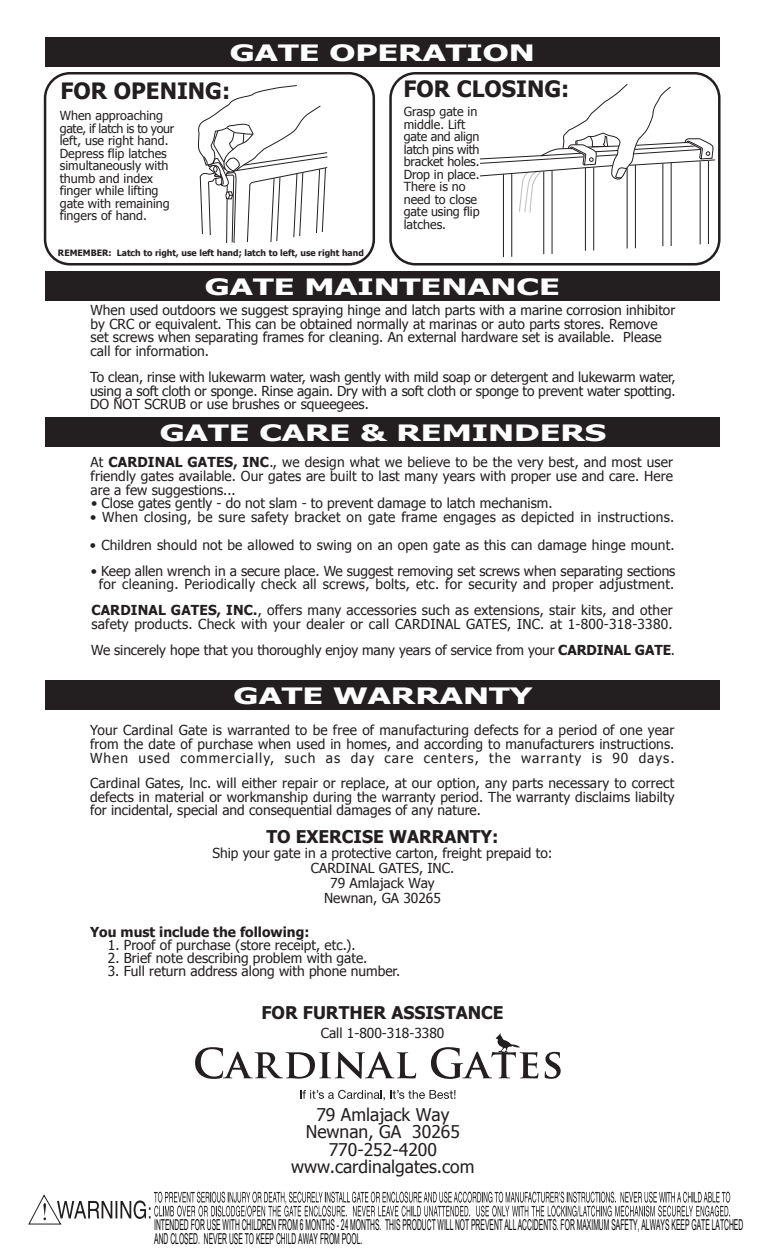
<style>
.page{position:relative;width:765px;height:1260px;background:#fff}
.page>*{position:absolute;margin:0;border:0;box-sizing:border-box;transform-origin:0 0}
.t1{font:700 22.5px "Tahoma";color:#fff;scale:1.5 1}
.t2{font:700 22.5px "Tahoma";color:#231f20}
.t3{font:17.5px/17.5px "Tahoma";color:#231f20;text-align:center}
.t4{font:700 17.5px "Tahoma";color:#231f20}
.t5{font:15px/13.8px "Arial Narrow";color:#000;scale:.55 1}
.t6{font:13.75px/13.8px "Tahoma";color:#231f20;text-align:justify}
.t7{font:13.75px "Tahoma";letter-spacing:.02em;color:#231f20}
.t8{font:700 13.75px "Tahoma";color:#231f20}
.t9{font:12.5px/12.5px "Tahoma";color:#231f20}
.t10{font:700 8.75px "Tahoma";color:#231f20}
.s1{font-weight:700}
</style>
<div class="page">
<div style="left:45px;top:271px;width:674px;height:30px;background:#231f20"></div>
<div style="left:45px;top:417px;width:674px;height:30px;background:#231f20"></div>
<div style="left:45px;top:680px;width:674px;height:30px;background:#231f20"></div>
<div style="left:45px;top:37px;width:674px;height:30px;background:#231f20"></div>
<div style="left:44px;top:72px;width:331px;height:194px;border:2px solid #231f20;border-radius:25px"></div>
<div style="left:389px;top:72px;width:332px;height:194px;border:2px solid #231f20;border-radius:25px"></div>
<svg style="left:480px;top:83px;width:236px;height:130px"></svg>
<hr style="left:543px;top:171px;width:1px;height:83px;background:#231f20">
<hr style="left:552px;top:171px;width:1px;height:83px;background:#231f20">
<hr style="left:585px;top:168px;width:1px;height:83px;background:#231f20">
<hr style="left:593px;top:167px;width:1px;height:84px;background:#231f20">
<hr style="left:627px;top:168px;width:1px;height:81px;background:#231f20">
<hr style="left:635px;top:165px;width:1px;height:83px;background:#231f20">
<hr style="left:663px;top:163px;width:1px;height:83px;background:#231f20">
<hr style="left:671px;top:163px;width:1px;height:83px;background:#231f20">
<svg style="left:198px;top:85px;width:130px;height:158px"></svg>
<hr style="left:503px;top:174px;width:1px;height:83px;background:#231f20">
<hr style="left:511px;top:174px;width:1px;height:83px;background:#231f20">
<hr style="left:700px;top:162px;width:1px;height:82px;background:#231f20">
<hr style="left:708px;top:161px;width:1px;height:83px;background:#231f20">
<svg style="left:195px;top:1047px;width:221px;height:32px"></svg>
<svg style="left:545px;top:1052px;width:16px;height:27px"></svg>
<svg style="left:431px;top:1033px;width:107px;height:46px"></svg>
<svg style="left:300px;top:1090px;width:156px;height:11px"></svg>
<svg style="left:28px;top:1192px;width:702px;height:33px"></svg>
<h1 class="t1" style="left:230px;top:37px;width:205px">GATE OPERATION</h1>
<h1 class="t2" style="left:60px;top:75px;width:171px">FOR OPENING:</h1>
<h1 class="t2" style="left:403px;top:73px;width:167px">FOR CLOSING:</h1>
<p class="t9" style="left:60px;top:109px;width:116px">When approaching gate, if latch is to your left, use right hand.<br>Depress flip latches simultaneously with thumb and index finger while lifting gate with remaining fingers of hand.</p>
<p class="t10" style="left:58px;top:247px;width:308px">REMEMBER: Latch to right, use left hand; latch to left, use right hand</p>
<p class="t9" style="left:404px;top:105px;width:77px">Grasp gate in middle. Lift gate and align latch pins with bracket holes.<br>Drop in place.<br>There is no need to close gate using flip latches.</p>
<h1 class="t1" style="left:205px;top:271px;width:238px">GATE MAINTENANCE</h1>
<p class="t6" style="left:91px;top:302px;width:586px;text-align:left">When used outdoors we suggest spraying hinge and latch parts with a marine corrosion inhibitor by CRC or equivalent. This can be obtained normally at marinas or auto parts stores. Remove set screws when separating frames for cleaning. An external hardware set is available. Please call for information.</p>
<p class="t6" style="left:90px;top:369px;width:587px">To clean, rinse with lukewarm water, wash gently with mild soap or detergent and lukewarm water, using a soft cloth or sponge. Rinse again. Dry with a soft cloth or sponge to prevent water spotting.<br>DO NOT SCRUB or use brushes or squeegees.</p>
<h1 class="t1" style="left:160px;top:417px;width:299px">GATE CARE &amp; REMINDERS</h1>
<p class="t6" style="left:91px;top:455px;width:584px">At <span class="s1">CARDINAL GATES, INC</span>., we design what we believe to be the very best, and most user friendly gates available. Our gates are built to last many years with proper use and care. Here are a few suggestions...</p>
<p class="t6" style="left:91px;top:496px;width:463px">• Close gates gently - do not slam - to prevent damage to latch mechanism.</p>
<p class="t7" style="left:90px;top:508px;width:586px">• When closing, be sure safety bracket on gate frame engages as depicted in instructions.</p>
<p class="t6" style="left:90px;top:537px;width:586px">• Children should not be allowed to swing on an open gate as this can damage hinge mount.</p>
<p class="t6" style="left:91px;top:563px;width:586px;text-align:center">• Keep allen wrench in a secure place. We suggest removing set screws when separating sections for cleaning. Periodically check all screws, bolts, etc. for security and proper adjustment.</p>
<p class="t6" style="left:91px;top:603px;width:583px"><span class="s1">CARDINAL GATES, INC.</span>, offers many accessories such as extensions, stair kits, and other safety products. Check with your dealer or call CARDINAL GATES, INC. at 1-800-318-3380.</p>
<p class="t6" style="left:91px;top:643px;width:585px">We sincerely hope that you thoroughly enjoy many years of service from your <span class="s1">CARDINAL GATE</span>.</p>
<h1 class="t1" style="left:234px;top:680px;width:201px">GATE WARRANTY</h1>
<p class="t6" style="left:90px;top:723px;width:586px">Your Cardinal Gate is warranted to be free of manufacturing defects for a period of one year from the date of purchase when used in homes, and according to manufacturers instructions.<br>When used commercially, such as day care centers, the warranty is 90 days.</p>
<p class="t6" style="left:90px;top:775px;width:586px">Cardinal Gates, lnc. will either repair or replace, at our option, any parts necessary to correct defects in material or workmanship during the warranty period. The warranty disclaims liabilty for incidental, special and consequential damages of any nature.</p>
<p class="t4" style="left:266px;top:824px;width:234px">TO EXERCISE WARRANTY:</p>
<p class="t6" style="left:212px;top:845px;width:342px;line-height:15.1px;text-align:center">Ship your gate in a protective carton, freight prepaid to:<br>CARDINAL GATES, INC.<br>79 Amlajack Way<br>Newnan, GA 30265</p>
<p class="t8" style="left:90px;top:923px;width:221px">You must include the following:</p>
<p class="t6" style="left:108px;top:938px;width:249px">1. Proof of purchase (store receipt, etc.).</p>
<p class="t6" style="left:108px;top:951px;width:261px">2. Brief note describing problem with gate.</p>
<p class="t6" style="left:108px;top:964px;width:294px">3. Full return address along with phone number.</p>
<p class="t4" style="left:261px;top:1000px;width:244px">FOR FURTHER ASSISTANCE</p>
<p class="t6" style="left:321px;top:1026px;width:125px">Call 1-800-318-3380</p>
<p class="t3" style="left:291px;top:1105px;width:185px">79 Amlajack Way<br>Newnan, GA 30265<br>770-252-4200 www.cardinalgates.com</p>
<p class="t5" style="left:154px;top:1218px;width:1073px">INTENDED FOR USE WITH CHILDREN FROM 6 MONTHS - 24 MONTHS. THIS PRODUCT WILL NOT PREVENT ALL ACCIDENTS. FOR MAXIMUM SAFETY, ALWAYS KEEP GATE LATCHED<br>AND CLOSED. NEVER USE TO KEEP CHILD AWAY FROM POOL.</p>
</div>
